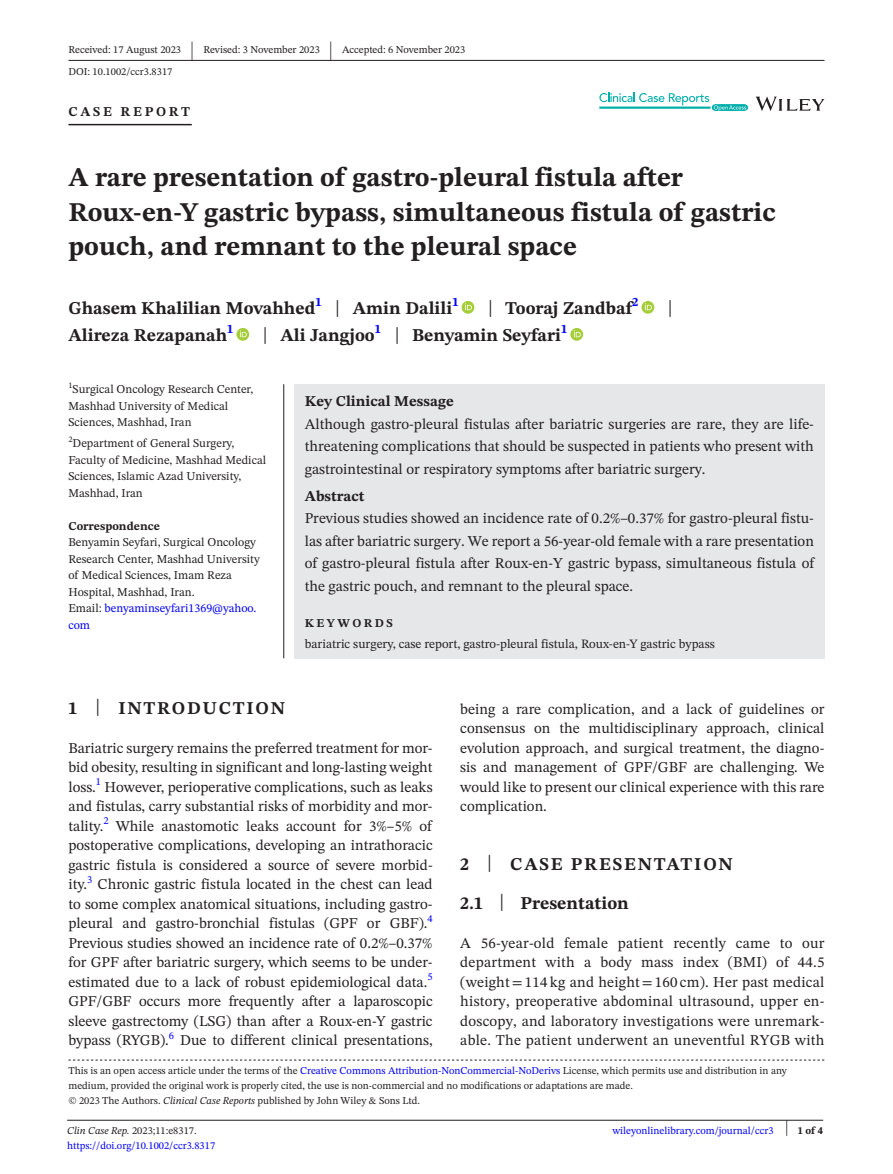
<style>
.page{position:relative;width:893px;height:1174px;background:#fff}
.page>*{position:absolute;margin:0;border:0;box-sizing:border-box;transform-origin:0 0}
.t1{font:700 27px/34.5px "STIX Two Text";color:#231f20}
.t2{font:25.65px "STIX Two Text";color:#231f20;scale:.49 1}
.t3{font:23.4px "STIX Two Text";color:#231f20;scale:.77 1}
.t4{font:700 18px "STIX Two Text";color:#231f20}
.t5{font:700 18px/39px "STIX Two Text";letter-spacing:.04em;color:#231f20}
.t6{font:700 18px "STIX Two Text";letter-spacing:.1em;color:#231f20}
.t7{font:15px/19.5px "STIX Two Text";color:#231f20;text-align:justify}
.t8{font:700 15px "STIX Two Text";color:#231f20}
.t9{font:700 13.5px "STIX Two Text";letter-spacing:.2em;color:#231f20}
.t10{font:12.75px "STIX Two Text";color:#231f20}
.t11{font:12px/16.5px "STIX Two Text";color:#231f20}
.t12{font:700 12px "STIX Two Text";color:#231f20}
.t13{font:700 12px "STIX Two Text";letter-spacing:.2em;color:#231f20}
.t14{font:10.5px/15px "STIX Two Text";color:#231f20}
.t15{font:10.5px "STIX Two Text";color:#00f}
.t16{font:700 10.5px "STIX Two Text";color:#231f20}
.s1{font-weight:400;font-size:23.4px}
.s2{color:#00f}
.s3{font-weight:400;font-size:23.7px}
.s4{font-family:"STIX"}
.s5{font-style:italic}
.s6{font-weight:400;font-size:22.2px}
</style>
<div class="page">
<hr style="left:67px;top:1119px;width:756px;height:1px;background:#231f20">
<svg style="left:756px;top:97px;width:68px;height:14px"></svg>
<svg style="left:599px;top:93px;width:149px;height:18px"></svg>
<hr style="left:68px;top:60px;width:756px;height:1px;background:#231f20">
<hr style="left:68px;top:124px;width:124px;height:1px;background:#231f20">
<svg style="left:462px;top:301px;width:12px;height:13px"></svg>
<svg style="left:465px;top:303px;width:7px;height:7px"></svg>
<svg style="left:641px;top:301px;width:13px;height:13px"></svg>
<svg style="left:645px;top:303px;width:7px;height:7px"></svg>
<svg style="left:236px;top:328px;width:13px;height:13px"></svg>
<svg style="left:240px;top:330px;width:7px;height:7px"></svg>
<svg style="left:570px;top:328px;width:13px;height:13px"></svg>
<svg style="left:574px;top:330px;width:7px;height:7px"></svg>
<div style="left:294px;top:384px;width:530px;height:274px;background:#e6e7e9"></div>
<hr style="left:283px;top:384px;width:1px;height:274px;background:#231f20">
<svg style="left:68px;top:1059px;width:756px;height:1px"></svg>
<p class="t14" style="left:68px;top:42px;width:114px">Received: 17 August 2023</p>
<h2 class="t2" style="left:191px;top:32px;width:8px">|</h2>
<p class="t14" style="left:203px;top:42px;width:118px">Revised: 3 November 2023</p>
<h2 class="t2" style="left:329px;top:32px;width:8px">|</h2>
<p class="t14" style="left:342px;top:42px;width:125px">Accepted: 6 November 2023</p>
<p class="t14" style="left:68px;top:64px;width:105px">DOI: 10.1002/ccr3.8317</p>
<p class="t9" style="left:68px;top:101px;width:123px">CASE REPORT</p>
<h1 class="t1" style="left:68px;top:161px;width:709px">A rare presentation of gastro-pleural fistula after<br>Roux-en-Y gastric bypass, simultaneous fistula of gastric pouch, and remnant to the pleural space</h1>
<p class="t4" style="left:68px;top:295px;width:392px">Ghasem Khalilian Movahhed<sup>1</sup> <span class="s1">|</span> Amin Dalili<sup>1</sup></p>
<p class="t4" style="left:488px;top:295px;width:152px"><span class="s1">|</span> Tooraj Zandbaf<sup>2</sup></p>
<h3 class="t3" style="left:668px;top:291px;width:8px">|</h3>
<p class="t4" style="left:68px;top:322px;width:166px">Alireza Rezapanah<sup>1</sup></p>
<p class="t4" style="left:263px;top:322px;width:306px"><span class="s1">|</span> Ali Jangjoo<sup>1</sup> <span class="s1">|</span> Benyamin Seyfari<sup>1</sup></p>
<p class="t11" style="left:68px;top:381px;width:186px"><sup>1</sup>Surgical Oncology Research Center,<br>Mashhad University of Medical<br>Sciences, Mashhad, Iran</p>
<p class="t11" style="left:68px;top:435px;width:199px"><sup>2</sup>Department of General Surgery,<br>Faculty of Medicine, Mashhad Medical<br>Sciences, Islamic Azad University,<br>Mashhad, Iran</p>
<p class="t12" style="left:68px;top:517px;width:93px">Correspondence</p>
<p class="t11" style="left:68px;top:534px;width:193px">Benyamin Seyfari, Surgical Oncology<br>Research Center, Mashhad University of Medical Sciences, Imam Reza<br>Hospital, Mashhad, Iran.<br>Email: <span class="s2">benyaminseyfari1369@yahoo. com</span></p>
<p class="t8" style="left:305px;top:390px;width:150px">Key Clinical Message</p>
<p class="t7" style="left:305px;top:412px;width:511px;line-height:22.5px">Although gastro-pleural fistulas after bariatric surgeries are rare, they are life&shy;threatening complications that should be suspected in patients who present with gastrointestinal or respiratory symptoms after bariatric surgery.</p>
<p class="t8" style="left:305px;top:485px;width:61px">Abstract</p>
<p class="t7" style="left:305px;top:507px;width:511px;line-height:22.5px">Previous studies showed an incidence rate of 0.2%–0.37% for gastro-pleural fistu&shy;las after bariatric surgery. We report a 56-year-old female with a rare presentation of gastro-pleural fistula after Roux-en-Y gastric bypass, simultaneous fistula of the gastric pouch, and remnant to the pleural space.</p>
<p class="t13" style="left:305px;top:614px;width:90px">KEYWORDS</p>
<p class="t10" style="left:305px;top:634px;width:411px">bariatric surgery, case report, gastro-pleural fistula, Roux-en-Y gastric bypass</p>
<p class="t6" style="left:68px;top:695px;width:218px">1 <span class="s3">|</span> INTRODUCTION</p>
<p class="t7" style="left:68px;top:738px;width:366px">Bariatric surgery remains the preferred treatment for mor&shy;bid obesity, resulting in significant and long-lasting weight loss.</p>
<p class="t15" style="left:96px;top:774px;width:7px">1</p>
<p class="t7" style="left:68px;top:777px;width:366px;text-indent:36px">However, perioperative complications, such as leaks and fistulas, carry substantial risks of morbidity and mor&shy;tality.</p>
<p class="t15" style="left:103px;top:813px;width:7px">2</p>
<p class="t7" style="left:68px;top:816px;width:366px;text-indent:47px">While anastomotic leaks account for 3%–5% of postoperative complications, developing an intrathoracic gastric fistula is considered a source of severe morbid&shy;ity.</p>
<p class="t15" style="left:87px;top:871px;width:7px">3</p>
<p class="t7" style="left:68px;top:874px;width:366px;text-indent:29px">Chronic gastric fistula located in the chest can lead to some complex anatomical situations, including gastro&shy;pleural and gastro-bronchial fistulas (GPF or GBF).</p>
<p class="t15" style="left:427px;top:910px;width:7px">4</p>
<p class="t7" style="left:68px;top:933px;width:366px">Previous studies showed an incidence rate of 0.2%–0.37% for GPF after bariatric surgery, which seems to be under&shy;estimated due to a lack of robust epidemiological data.</p>
<p class="t15" style="left:427px;top:969px;width:7px">5</p>
<p class="t7" style="left:68px;top:991px;width:366px">GPF/GBF occurs more frequently after a laparoscopic sleeve gastrectomy (LSG) than after a Roux-en-Y gastric bypass (RYGB).</p>
<p class="t15" style="left:169px;top:1027px;width:7px">6</p>
<p class="t7" style="left:180px;top:1030px;width:254px">Due to different clinical presentations,</p>
<p class="t7" style="left:460px;top:699px;width:366px">being a rare complication, and a lack of guidelines or consensus on the multidisciplinary approach, clinical evolution approach, and surgical treatment, the diagno&shy;sis and management of GPF/GBF are challenging. We would like to present our clinical experience with this rare complication.</p>
<p class="t5" style="left:460px;top:845px;width:274px">2 <span class="s3">|</span> CASE PRESENTATION<br>2.1 <span class="s3">|</span> Presentation</p>
<p class="t7" style="left:460px;top:933px;width:366px">A 56-year-old female patient recently came to our department with a body mass index (BMI) of 44.5 (weight<span class="s4">=</span>114 kg and height<span class="s4">=</span>160 cm). Her past medical history, preoperative abdominal ultrasound, upper en&shy;doscopy, and laboratory investigations were unremark&shy;able. The patient underwent an uneventful RYGB with</p>
<p class="t14" style="left:68px;top:1063px;width:720px">This is an open access article under the terms of the <span class="s2">Creative Commons Attribution-NonCommercial-NoDerivs</span> License, which permits use and distribution in any medium, provided the original work is properly cited, the use is non-commercial and no modifications or adaptations are made.<br>© 2023 The Authors. <span class="s5">Clinical Case Reports</span> published by John Wiley &amp; Sons Ltd.</p>
<p class="t14" style="left:67px;top:1123px;width:131px"><span class="s5">Clin Case Rep.</span> 2023;11:e8317.</p>
<p class="t16" style="left:785px;top:1123px;width:39px"><span class="s6">|</span> 1 of 4</p>
<p class="t15" style="left:67px;top:1138px;width:150px">https://doi.org/10.1002/ccr3.8317</p>
<p class="t15" style="left:612px;top:1123px;width:163px">wileyonlinelibrary.com/journal/ccr3</p>
</div>
